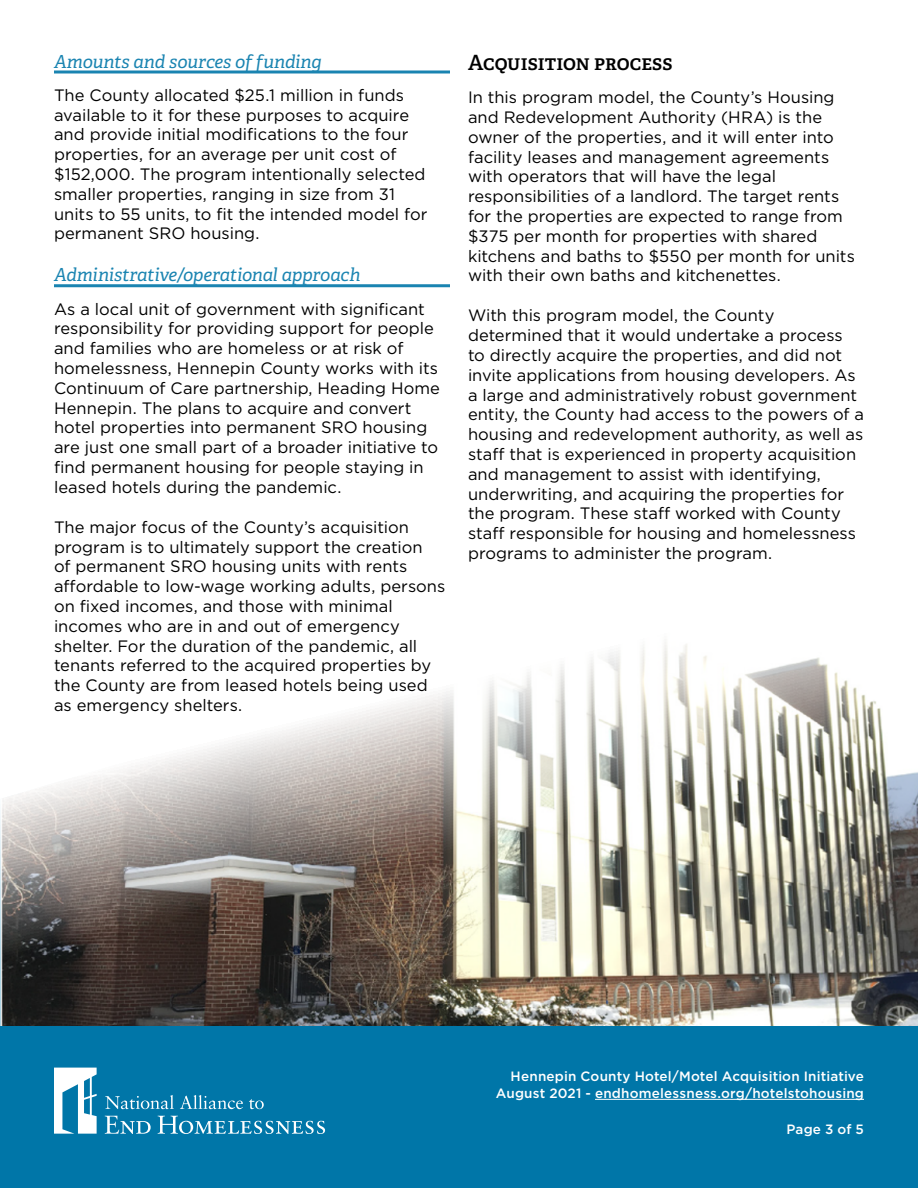
<style>
.page{position:relative;width:918px;height:1188px;background:#fff}
.page>*{position:absolute;margin:0;border:0;box-sizing:border-box;transform-origin:0 0}
.t1{font:600 21px "Adelle";color:#000}
.t2{font:italic 18px "Adelle";letter-spacing:-.01em;color:#1a84b1}
.t3{font:16.5px/19.8px "Gotham";color:#000}
.t4{font:500 13.5px/16.2px "Gotham";letter-spacing:.01em;color:#fff;text-align:right}
</style>
<div class="page">
<div style="left:0;top:1026px;width:918px;height:162px;background:#0076a8"></div>
<svg style="left:54px;top:1068px;width:43px;height:66px"></svg>
<svg style="left:105px;top:1095px;width:69px;height:14px"></svg>
<svg style="left:180px;top:1095px;width:63px;height:14px"></svg>
<svg style="left:249px;top:1099px;width:15px;height:10px"></svg>
<svg style="left:105px;top:1116px;width:46px;height:18px"></svg>
<svg style="left:158px;top:1116px;width:167px;height:18px"></svg>
<hr style="left:595px;top:1099px;width:269px;height:1px;background:#fff">
<img style="left:0;top:642px;width:918px;height:384px">
<hr style="left:54px;top:70px;width:396px;height:3px;background:#1a84b1">
<hr style="left:54px;top:284px;width:396px;height:3px;background:#1a84b1">
<p class="t2" style="left:54px;top:50px;width:269px">Amounts and sources of funding</p>
<p class="t3" style="left:54px;top:85px;width:375px">The County allocated $25.1 million in funds available to it for these purposes to acquire and provide initial modifications to the four properties, for an average per unit cost of $152,000. The program intentionally selected smaller properties, ranging in size from 31 units to 55 units, to fit the intended model for permanent SRO housing.</p>
<p class="t2" style="left:54px;top:264px;width:308px">Administrative/operational approach</p>
<p class="t3" style="left:54px;top:299px;width:388px">As a local unit of government with significant responsibility for providing support for people and families who are homeless or at risk of homelessness, Hennepin County works with its Continuum of Care partnership, Heading Home Hennepin. The plans to acquire and convert hotel properties into permanent SRO housing are just one small part of a broader initiative to find permanent housing for people staying in leased hotels during the pandemic.</p>
<p class="t3" style="left:54px;top:517px;width:393px">The major focus of the County’s acquisition program is to ultimately support the creation<br>of permanent SRO housing units with rents affordable to low-wage working adults, persons on fixed incomes, and those with minimal incomes who are in and out of emergency shelter. For the duration of the pandemic, all tenants referred to the acquired properties by the County are from leased hotels being used as emergency shelters.</p>
<p class="t1" style="left:468px;top:49px;width:206px">Acquisition process</p>
<p class="t3" style="left:468px;top:87px;width:388px">In this program model, the County’s Housing and Redevelopment Authority (HRA) is the owner of the properties, and it will enter into facility leases and management agreements with operators that will have the legal responsibilities of a landlord. The target rents for the properties are expected to range from $375 per month for properties with shared kitchens and baths to $550 per month for units with their own baths and kitchenettes.</p>
<p class="t3" style="left:468px;top:305px;width:398px">With this program model, the County determined that it would undertake a process<br>to directly acquire the properties, and did not invite applications from housing developers. As a large and administratively robust government entity, the County had access to the powers of a housing and redevelopment authority, as well as staff that is experienced in property acquisition and management to assist with identifying, underwriting, and acquiring the properties for the program. These staff worked with County staff responsible for housing and homelessness programs to administer the program.</p>
<p class="t4" style="left:496px;top:1068px;width:370px">Hennepin County Hotel/Motel Acquisition Initiative<br>August 2021 - endhomelessness.org/hotelstohousing</p>
<p class="t4" style="left:787px;top:1121px;width:79px">Page 3 of 5</p>
</div>
